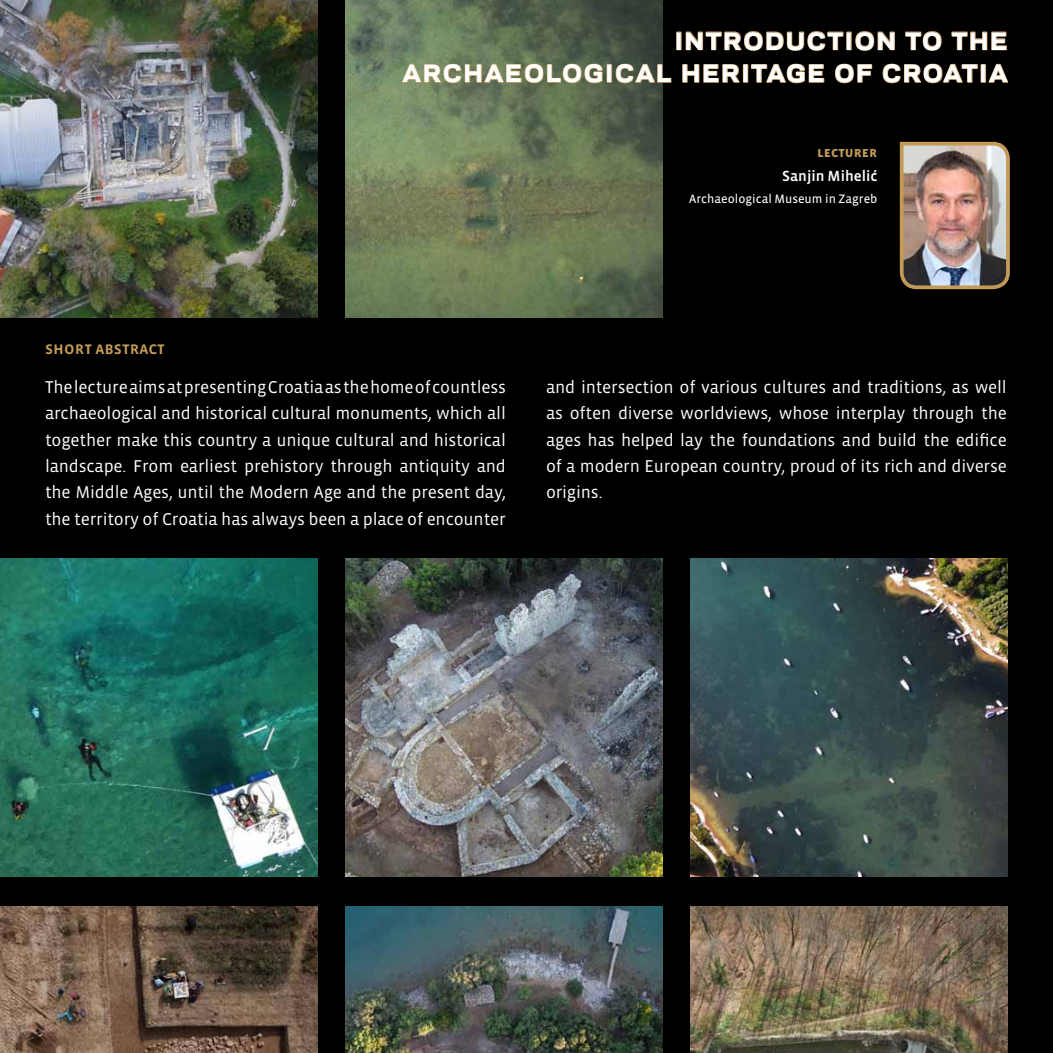
<style>
.page{position:relative;width:1053px;height:1053px;background:#fff}
.page>*{position:absolute;margin:0;border:0;box-sizing:border-box;transform-origin:0 0}
.t1{font:700 31px/32.6px "Polaris";letter-spacing:.03em;color:#fff;text-align:right}
.t2{font:17.5px/26.2px "Vista Sans OTCE";letter-spacing:-.01em;color:#fff;text-align:justify}
.t3{font:500 17.5px "Vista Sans OTCE";color:#c39b59}
.t4{font:500 15px "Vista Sans OTCE";color:#fff}
.t5{font:700 14.62px "Vista Sans OTCE";color:#c39b59}
.t6{font:12.5px "Vista Sans OTCE";color:#fff}
</style>
<div class="page">
<div style="left:0;top:0;width:1052px;height:1052px;background:#000"></div>
<img style="left:0;top:0;width:318px;height:318px">
<img style="left:0;top:558px;width:318px;height:318px">
<img style="left:345px;top:558px;width:318px;height:318px">
<img style="left:690px;top:558px;width:317px;height:318px">
<img style="left:345px;top:0;width:318px;height:318px">
<div style="left:676px;top:31px;width:5px;height:19px;border:1px solid #c39b59"></div>
<svg style="left:685px;top:30px;width:159px;height:21px;background:#322716"></svg>
<svg style="left:854px;top:30px;width:41px;height:21px"></svg>
<svg style="left:904px;top:30px;width:38px;height:21px"></svg>
<svg style="left:950px;top:31px;width:57px;height:20px"></svg>
<svg style="left:400px;top:63px;width:203px;height:21px;background:#7e8159"></svg>
<div style="left:606px;top:64px;width:6px;height:19px;border:1px solid #c39b59"></div>
<svg style="left:614px;top:63px;width:58px;height:21px"></svg>
<svg style="left:681px;top:63px;width:60px;height:20px"></svg>
<div style="left:742px;top:64px;width:6px;height:19px;border:1px solid #c39b59"></div>
<svg style="left:750px;top:63px;width:74px;height:21px;background:#372c19"></svg>
<svg style="left:834px;top:63px;width:38px;height:21px"></svg>
<svg style="left:881px;top:63px;width:97px;height:21px;background:#322817"></svg>
<div style="left:980px;top:64px;width:5px;height:19px;border:1px solid #c39b59"></div>
<svg style="left:987px;top:63px;width:22px;height:20px"></svg>
<img style="left:0;top:906px;width:318px;height:146px">
<img style="left:690px;top:906px;width:317px;height:146px">
<img style="left:345px;top:906px;width:318px;height:146px">
<img style="left:897px;top:140px;width:114px;height:151px">
<h1 class="t1" style="left:402px;top:19px;width:607px">INTRODUCTION TO THE<br>ARCHAEOLOGICAL HERITAGE OF CROATIA</h1>
<p class="t5" style="left:817px;top:143px;width:62px">lecturer</p>
<p class="t4" style="left:782px;top:167px;width:97px">Sanjin Mihelić</p>
<p class="t6" style="left:689px;top:192px;width:190px">Archaeological Museum in Zagreb</p>
<p class="t3" style="left:45px;top:338px;width:121px">short abstract</p>
<p class="t2" style="left:45px;top:374px;width:462px">The lecture aims at presenting Croatia as the home of countless archaeological and historical cultural monuments, which all together make this country a unique cultural and historical landscape. From earliest prehistory through antiquity and the Middle Ages, until the Modern Age and the present day, the territory of Croatia has always been a place of encounter</p>
<p class="t2" style="left:546px;top:374px;width:462px">and intersection of various cultures and traditions, as well as often diverse worldviews, whose interplay through the ages has helped lay the foundations and build the edifice of a modern European country, proud of its rich and diverse origins.</p>
</div>
